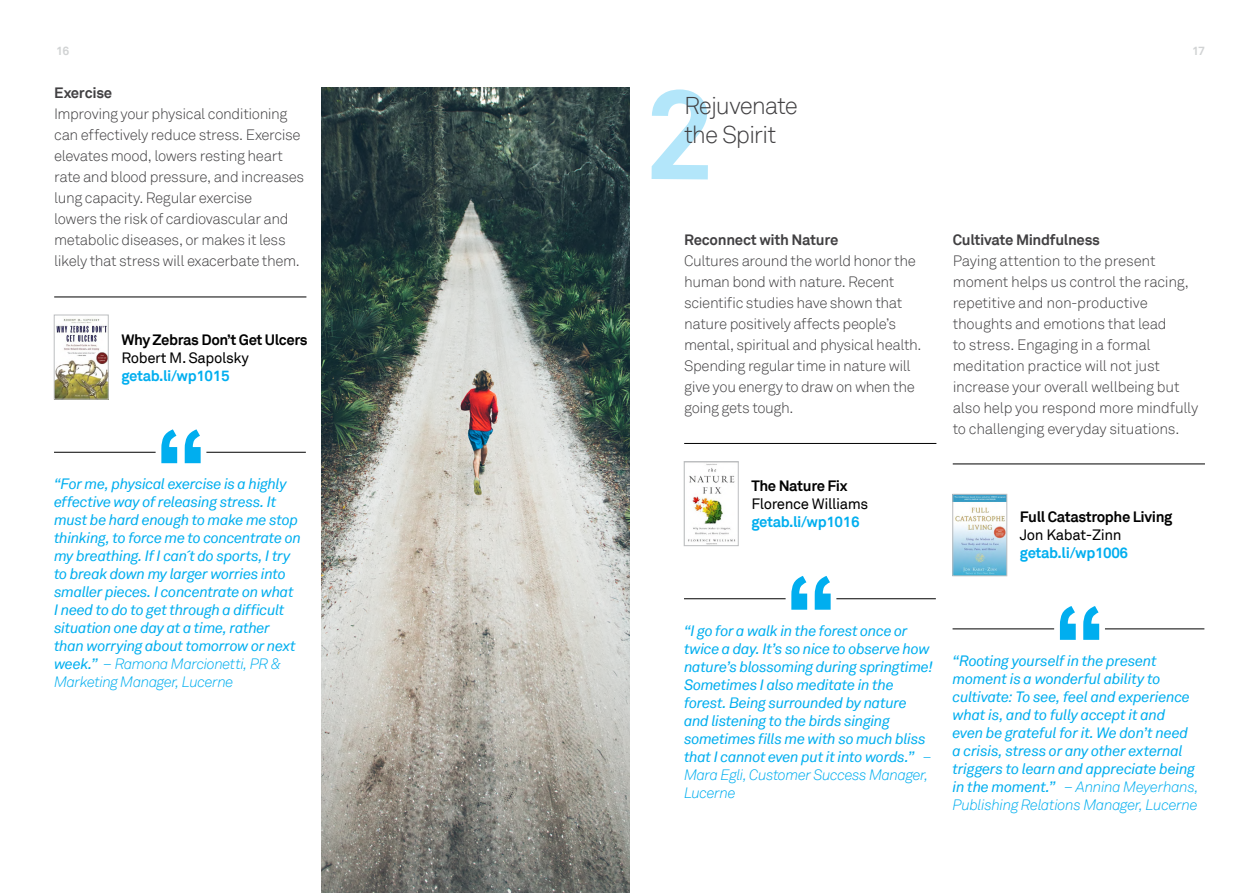
<style>
.page{position:relative;width:1259px;height:893px;background:#fff}
.page>*{position:absolute;margin:0;border:0;box-sizing:border-box;transform-origin:0 0}
.t1{font:300 24.3px/29.1px "Akkurat";letter-spacing:-.045em;color:#414042}
.t2{font:italic 15px/18px "Akkurat";letter-spacing:-.03em;color:#00aeef}
.t3{font:300 15px/21px "Akkurat";letter-spacing:-.025em;color:#414042}
.t4{font:700 15px "Akkurat";letter-spacing:-.025em;color:#000}
.t5{font:700 15px "Akkurat";letter-spacing:-.02em;color:#414042}
.t6{font:15px "Akkurat";letter-spacing:-.025em;color:#000}
.t7{font:700 15px "Akkurat";letter-spacing:-.025em;color:#00aeef}
.t8{font:700 12px "Akkurat";color:#d1d3d4}
.s1{font-weight:300}
</style>
<div class="page">
<hr style="left:54px;top:297px;width:252px;height:1px;background:#000">
<hr style="left:684px;top:443px;width:252px;height:1px;background:#000">
<img style="left:56px;top:319px;width:50px;height:78px">
<div style="left:54px;top:315px;width:54px;height:84px;border:1px solid #bcbec0"></div>
<img style="left:688px;top:464px;width:48px;height:80px">
<div style="left:684px;top:461px;width:54px;height:85px;border:1px solid #bcbec0"></div>
<hr style="left:54px;top:452px;width:102px;height:1px;background:#000">
<hr style="left:684px;top:598px;width:101px;height:1px;background:#000">
<hr style="left:206px;top:452px;width:100px;height:1px;background:#000">
<hr style="left:836px;top:598px;width:100px;height:1px;background:#000">
<svg style="left:161px;top:429px;width:40px;height:34px"></svg>
<svg style="left:791px;top:576px;width:39px;height:34px"></svg>
<img style="left:322px;top:87px;width:307px;height:806px">
<hr style="left:952px;top:464px;width:253px;height:1px;background:#000">
<img style="left:954px;top:496px;width:51px;height:78px">
<div style="left:952px;top:494px;width:55px;height:82px;border:1px solid #bcbec0"></div>
<hr style="left:952px;top:629px;width:102px;height:1px;background:#000">
<hr style="left:1105px;top:629px;width:99px;height:1px;background:#000">
<svg style="left:1060px;top:606px;width:39px;height:34px"></svg>
<p class="t8" style="left:56px;top:44px;width:14px">16</p>
<p class="t8" style="left:1192px;top:44px;width:14px">17</p>
<p class="t5" style="left:54px;top:83px;width:60px">Exercise</p>
<p class="t3" style="left:54px;top:104px;width:252px">Improving your physical conditioning can effectively reduce stress. Exercise elevates mood, lowers resting heart rate and blood pressure, and increases lung capacity. Regular exercise<br>lowers the risk of cardiovascular and metabolic diseases, or makes it less likely that stress will exacerbate them.</p>
<h1 class="t1" style="left:684px;top:92px;width:116px">Rejuvenate the Spirit</h1>
<p class="t5" style="left:952px;top:230px;width:149px">Cultivate Mindfulness</p>
<p class="t3" style="left:952px;top:250px;width:247px">Paying attention to the present moment helps us control the racing, repetitive and non-productive thoughts and emotions that lead<br>to stress. Engaging in a formal meditation practice will not just increase your overall wellbeing but also help you respond more mindfully to challenging everyday situations.</p>
<p class="t5" style="left:684px;top:230px;width:156px">Reconnect with Nature</p>
<p class="t3" style="left:684px;top:250px;width:239px">Cultures around the world honor the human bond with nature. Recent scientific studies have shown that nature positively affects people’s mental, spiritual and physical health.<br>Spending regular time in nature will give you energy to draw on when the going gets tough.</p>
<p class="t4" style="left:121px;top:330px;width:188px">Why Zebras Don’t Get Ulcers</p>
<p class="t6" style="left:121px;top:348px;width:129px">Robert M. Sapolsky</p>
<p class="t7" style="left:121px;top:366px;width:110px">getab.li/wp1015</p>
<p class="t2" style="left:54px;top:475px;width:248px">“For me, physical exercise is a highly effective way of releasing stress. It must be hard enough to make me stop thinking, to force me to concentrate on my breathing. If I can´t do sports, I try to break down my larger worries into smaller pieces. I concentrate on what I need to do to get through a difficult situation one day at a time, rather than worrying about tomorrow or next week.” <span class="s1">– Ramona Marcionetti, PR &amp; Marketing Manager, Lucerne</span></p>
<p class="t4" style="left:751px;top:476px;width:98px">The Nature Fix</p>
<p class="t6" style="left:751px;top:495px;width:119px">Florence Williams</p>
<p class="t7" style="left:751px;top:512px;width:110px">getab.li/wp1016</p>
<p class="t4" style="left:1020px;top:508px;width:154px">Full Catastrophe Living</p>
<p class="t6" style="left:1020px;top:526px;width:103px">Jon Kabat-Zinn</p>
<p class="t7" style="left:1020px;top:544px;width:110px">getab.li/wp1006</p>
<p class="t2" style="left:684px;top:622px;width:251px">“I go for a walk in the forest once or twice a day. It’s so nice to observe how nature’s blossoming during springtime!<br>Sometimes I also meditate in the forest. Being surrounded by nature and listening to the birds singing sometimes fills me with so much bliss that I cannot even put it into words.” <span class="s1">– Mara Egli, Customer Success Manager, Lucerne</span></p>
<p class="t2" style="left:952px;top:652px;width:248px">“Rooting yourself in the present moment is a wonderful ability to cultivate: To see, feel and experience what is, and to fully accept it and even be grateful for it. We don’t need a crisis, stress or any other external triggers to learn and appreciate being in the moment.” <span class="s1">– Annina Meyerhans, Publishing Relations Manager, Lucerne</span></p>
</div>
